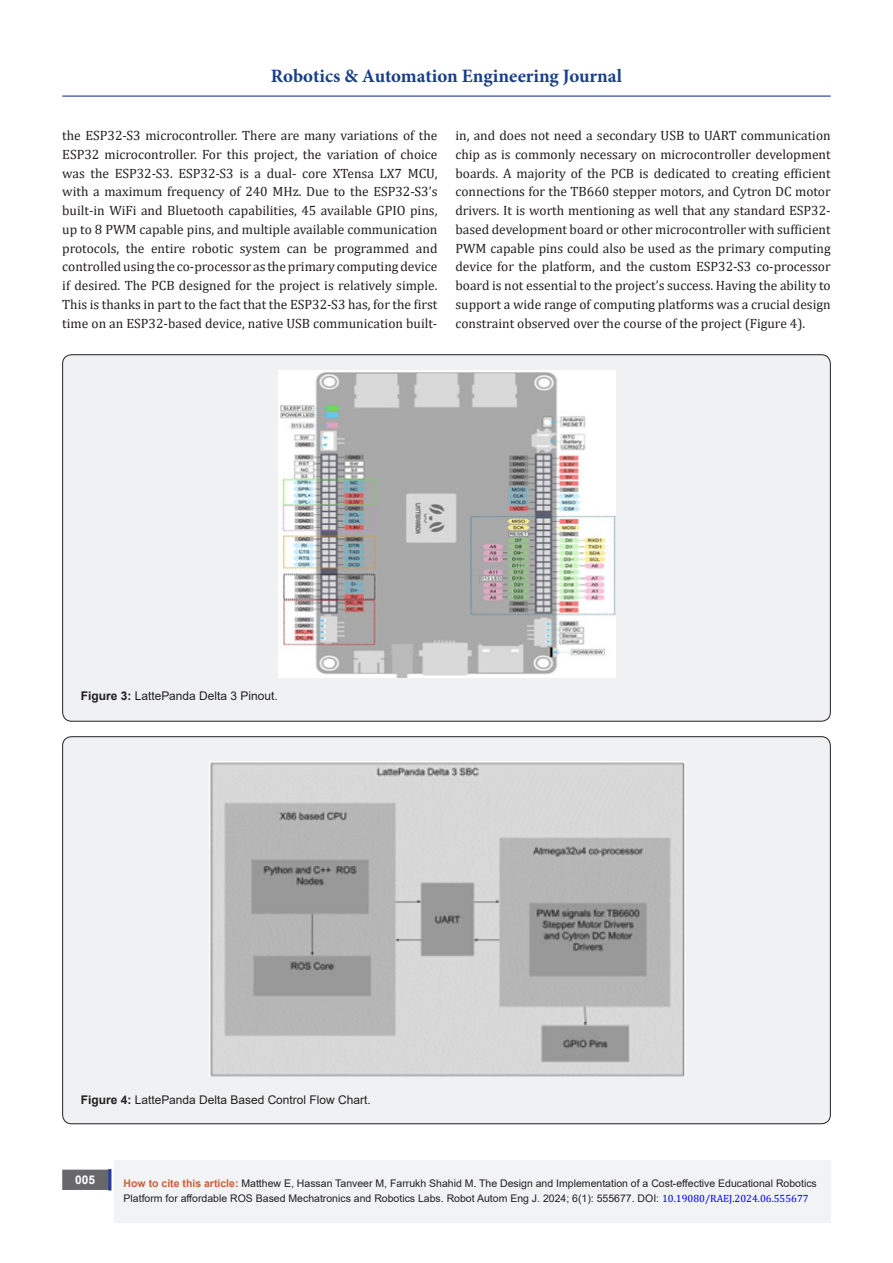
<style>
.page{position:relative;width:893px;height:1263px;background:#fff}
.page>*{position:absolute;margin:0;border:0;box-sizing:border-box;transform-origin:0 0}
.t1{font:700 18.9px "Minion Pro";color:#183f89}
.t2{font:13.5px/18.8px "Cambria";color:#231f20;text-align:justify}
.t3{font:12px "Arial";color:#231f20}
.t4{font:700 12px "Arial";color:#fff}
.t5{font:10.5px/15px "Arial";color:#231f20}
.s1{font-weight:700}
.s2{font-weight:700;color:#ca5f37}
.s3{font-family:"Cambria";color:#00f}
</style>
<div class="page">
<div style="left:115px;top:1160px;width:716px;height:62px;background:#f2f3f4"></div>
<div style="left:63px;top:1170px;width:44px;height:19px;background:#68676a"></div>
<div style="left:62px;top:1169px;width:46px;height:21px;border:2px solid #68676a"></div>
<div style="left:108px;top:1169px;width:3px;height:21px;background:#253f8e;border:2px solid #253f8e"></div>
<hr style="left:62px;top:96px;width:769px;height:1px;background:#253f8e">
<div style="left:63px;top:355px;width:767px;height:366px;background:#f0f1f2;border-radius:9px"></div>
<img style="left:279px;top:370px;width:336px;height:307px">
<div style="left:63px;top:737px;width:767px;height:387px;background:#f0f1f2;border-radius:9px"></div>
<img style="left:209px;top:761px;width:476px;height:315px">
<h1 class="t1" style="left:271px;top:63px;width:353px">Robotics &amp; Automation Engineering Journal</h1>
<p class="t2" style="left:62px;top:126px;width:377px">the ESP32-S3 microcontroller. There are many variations of the ESP32 microcontroller. For this project, the variation of choice was the ESP32-S3. ESP32-S3 is a dual- core XTensa LX7 MCU, with a maximum frequency of 240 MHz. Due to the ESP32-S3’s built-in WiFi and Bluetooth capabilities, 45 available GPIO pins, up to 8 PWM capable pins, and multiple available communication protocols, the entire robotic system can be programmed and controlled using the co-processor as the primary computing device if desired. The PCB designed for the project is relatively simple.<br>This is thanks in part to the fact that the ESP32-S3 has, for the first time on an ESP32-based device, native USB communication built-</p>
<p class="t2" style="left:455px;top:126px;width:377px">in, and does not need a secondary USB to UART communication chip as is commonly necessary on microcontroller development boards. A majority of the PCB is dedicated to creating efficient connections for the TB660 stepper motors, and Cytron DC motor drivers. It is worth mentioning as well that any standard ESP32- based development board or other microcontroller with sufficient PWM capable pins could also be used as the primary computing device for the platform, and the custom ESP32-S3 co-processor board is not essential to the project’s success. Having the ability to support a wide range of computing platforms was a crucial design constraint observed over the course of the project (Figure 4).</p>
<p class="t3" style="left:81px;top:687px;width:198px"><span class="s1">Figure 3:</span> LattePanda Delta 3 Pinout.</p>
<p class="t3" style="left:81px;top:1091px;width:291px"><span class="s1">Figure 4:</span> LattePanda Delta Based Control Flow Chart.</p>
<p class="t4" style="left:75px;top:1171px;width:22px">005</p>
<p class="t5" style="left:124px;top:1176px;width:695px"><span class="s2">How to cite this article:</span> Matthew E, Hassan Tanveer M, Farrukh Shahid M. The Design and Implementation of a Cost-effective Educational Robotics<br>Platform for affordable ROS Based Mechatronics and Robotics Labs. Robot Autom Eng J. 2024; 6(1): 555677. DOI: <span class="s3">10.19080/RAEJ.2024.06.555677</span></p>
</div>
